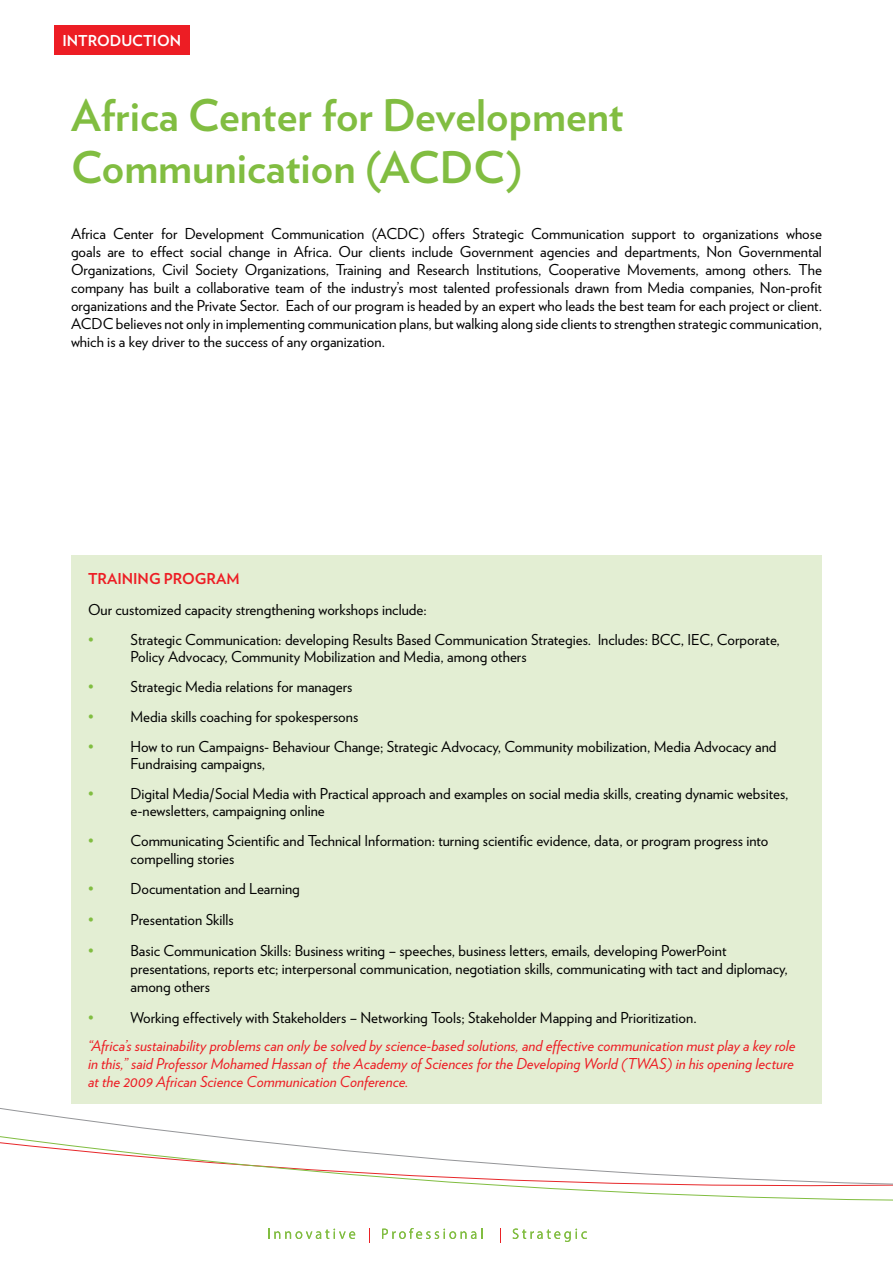
<style>
.page{position:relative;width:893px;height:1263px;background:#fff}
.page>*{position:absolute;margin:0;border:0;box-sizing:border-box;transform-origin:0 0}
.t1{font:700 43.5px/52.2px "Verlag";color:#81bd41}
.t2{font:15px/18px "Verlag";color:#000}
.t3{font:italic 15px/18px "Verlag";color:#ed1d24}
.t4{font:700 15px "Verlag";color:#ed1d24}
.t5{font:700 15px "Verlag";color:#fff}
.t6{font:15px "Verlag";color:#81bd41}
</style>
<div class="page">
<svg style="left:0;top:1108px;width:893px;height:135px"></svg>
<svg style="left:268px;top:1229px;width:87px;height:10px"></svg>
<svg style="left:369px;top:1227px;width:1px;height:15px"></svg>
<svg style="left:382px;top:1228px;width:100px;height:11px"></svg>
<svg style="left:500px;top:1227px;width:1px;height:15px"></svg>
<svg style="left:513px;top:1228px;width:74px;height:14px"></svg>
<div style="left:71px;top:1022px;width:751px;height:82px;background:#e3eed3"></div>
<div style="left:71px;top:555px;width:751px;height:485px;background:#e3eed3"></div>
<div style="left:54px;top:26px;width:136px;height:29px;background:#ed1d24"></div>
<p class="t5" style="left:63px;top:29px;width:120px">introduction</p>
<h1 class="t1" style="left:71px;top:87px;width:554px">Africa Center for Development<br>Communication (Acdc</h1>
<h1 class="t1" style="left:507px;top:139px;width:17px">)</h1>
<p class="t2" style="left:71px;top:224px;width:752px;text-align:justify">Africa Center for Development Communication (ACDC) offers Strategic Communication support to organizations whose goals are to effect social change in Africa. Our clients include Government agencies and departments, Non Governmental Organizations, Civil Society Organizations, Training and Research Institutions, Cooperative Movements, among others. The company has built a collaborative team of the industry’s most talented professionals drawn from Media companies, Non-profit organizations and the Private Sector. Each of our program is headed by an expert who leads the best team for each project or client.<br>ACDC believes not only in implementing communication plans, but walking along side clients to strengthen strategic communication, which is a key driver to the success of any organization.</p>
<p class="t4" style="left:88px;top:567px;width:130px">Training Program</p>
<p class="t2" style="left:88px;top:599px;width:340px">Our customized capacity strengthening workshops include:</p>
<p class="t6" style="left:88px;top:628px;width:7px">•</p>
<p class="t2" style="left:131px;top:630px;width:651px;line-height:17.2px">Strategic Communication: developing Results Based Communication Strategies. Includes: BCC, IEC, Corporate,<br>Policy Advocacy, Community Mobilization and Media, among others</p>
<p class="t6" style="left:88px;top:675px;width:7px">•</p>
<p class="t2" style="left:131px;top:677px;width:223px">Strategic Media relations for managers</p>
<p class="t6" style="left:88px;top:705px;width:7px">•</p>
<p class="t2" style="left:131px;top:707px;width:229px">Media skills coaching for spokespersons</p>
<p class="t6" style="left:88px;top:735px;width:7px">•</p>
<p class="t2" style="left:131px;top:737px;width:647px;line-height:17.2px">How to run Campaigns- Behaviour Change; Strategic Advocacy, Community mobilization, Media Advocacy and<br>Fundraising campaigns,</p>
<p class="t6" style="left:88px;top:782px;width:7px">•</p>
<p class="t2" style="left:131px;top:784px;width:659px;line-height:17.2px">Digital Media/Social Media with Practical approach and examples on social media skills, creating dynamic websites, e-newsletters, campaigning online</p>
<p class="t6" style="left:88px;top:830px;width:7px">•</p>
<p class="t2" style="left:131px;top:832px;width:639px;line-height:17.2px">Communicating Scientific and Technical Information: turning scientific evidence, data, or program progress into compelling stories</p>
<p class="t6" style="left:88px;top:878px;width:7px">•</p>
<p class="t2" style="left:131px;top:879px;width:171px">Documentation and Learning</p>
<p class="t6" style="left:88px;top:908px;width:7px">•</p>
<p class="t2" style="left:131px;top:910px;width:105px">Presentation Skills</p>
<p class="t6" style="left:88px;top:939px;width:7px">•</p>
<p class="t2" style="left:131px;top:941px;width:659px">Basic Communication Skills: Business writing – speeches, business letters, emails, developing PowerPoint presentations, reports etc; interpersonal communication, negotiation skills, communicating with tact and diplomacy, among others</p>
<p class="t6" style="left:88px;top:1006px;width:7px">•</p>
<p class="t2" style="left:131px;top:1007px;width:568px">Working effectively with Stakeholders – Networking Tools; Stakeholder Mapping and Prioritization.</p>
<p class="t3" style="left:88px;top:1035px;width:709px">“Africa’s sustainability problems can only be solved by science-based solutions, and effective communication must play a key role in this,” said Professor Mohamed Hassan of the Academy of Sciences for the Developing World (TWAS) in his opening lecture at the 2009 African Science Communication Conference.</p>
</div>
